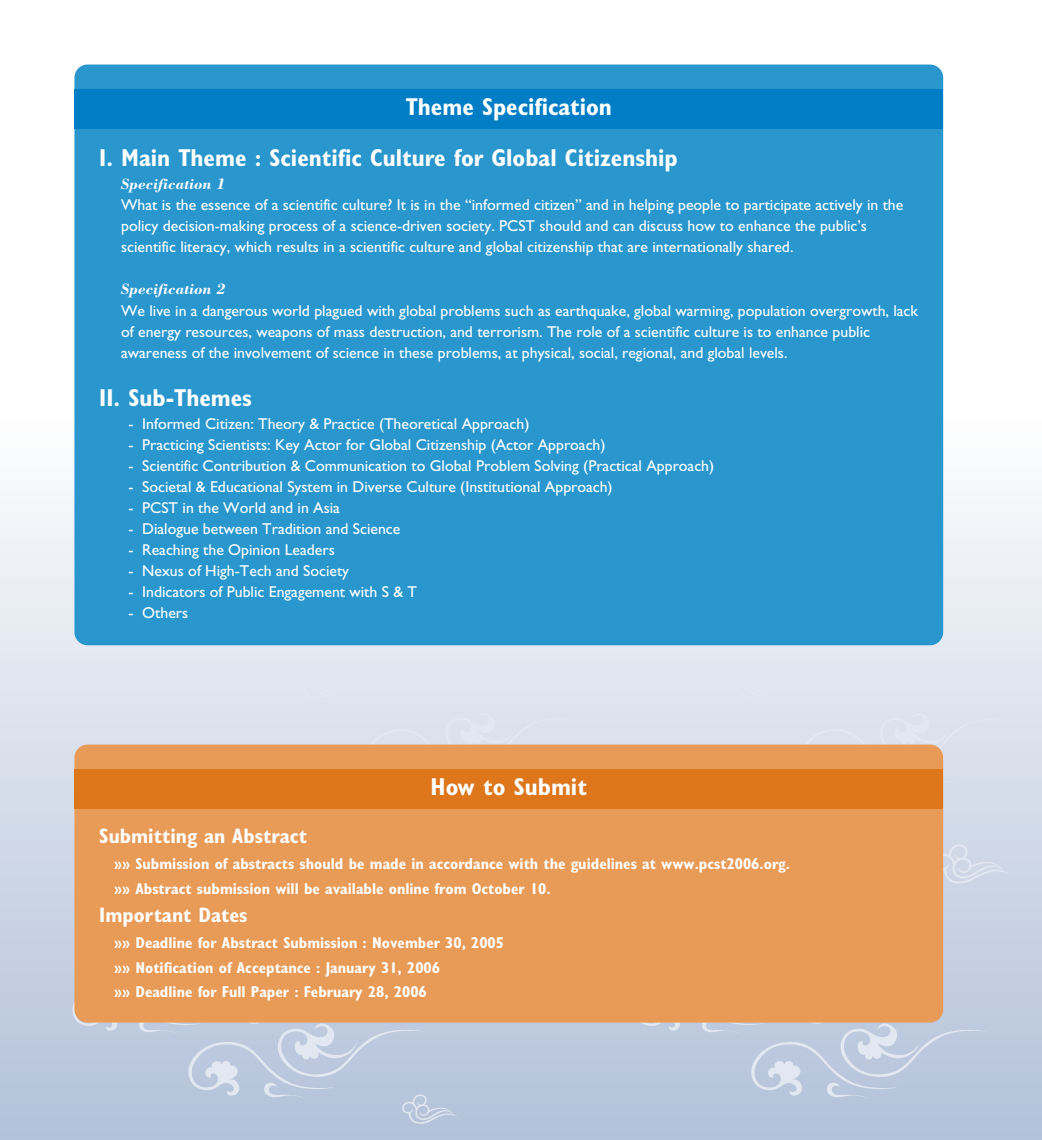
<style>
.page{position:relative;width:1042px;height:1140px;background:#fff}
.page>*{position:absolute;margin:0;border:0;box-sizing:border-box;transform-origin:0 0}
.t1{font:700 condensed 24.5px "Gill Sans";color:#fff}
.t2{font:700 condensed 21px "Gill Sans";color:#fff}
.t3{font:15.75px/21px "Gill Sans";color:#fff}
.t4{font:700 condensed 15.75px/24.5px "Gill Sans";color:#fff}
.t5{font:italic 700 15.75px "Bodoni BT";color:#fff}
</style>
<div class="page">
<div style="left:1px;top:354px;width:1040px;height:785px;background:linear-gradient(to bottom,#fff,#b3c0d8)"></div>
<div style="left:359px;top:710px;width:215px;height:34px;background:#dce3ee"></div>
<div style="left:294px;top:663px;width:67px;height:35px;background:#e1e7f0"></div>
<svg style="left:65px;top:930px;width:394px;height:193px;background:#bcc9dd"></svg>
<div style="left:794px;top:710px;width:214px;height:119px;background:#dae2ed"></div>
<svg style="left:943px;top:843px;width:67px;height:40px;background:#d1d9e7"></svg>
<div style="left:728px;top:663px;width:67px;height:35px;background:#e1e7f0"></div>
<svg style="left:628px;top:930px;width:359px;height:169px;background:#bfcade"></svg>
<div style="left:74px;top:64px;width:869px;height:581px;background:#2997cd;border-radius:13px"></div>
<div style="left:74px;top:89px;width:869px;height:40px;background:#007ec5"></div>
<div style="left:74px;top:744px;width:869px;height:278px;background:#e89a57;border-radius:13px"></div>
<div style="left:74px;top:769px;width:869px;height:40px;background:#de761b"></div>
<h1 class="t1" style="left:405px;top:98px;width:208px">Theme Specification</h1>
<h1 class="t1" style="left:99px;top:149px;width:580px">I. Main Theme : Scientific Culture for Global Citizenship</h1>
<p class="t5" style="left:121px;top:178px;width:106px">Specification 1</p>
<p class="t3" style="left:121px;top:196px;width:783px">What is the essence of a scientific culture? It is in the “informed citizen” and in helping people to participate actively in the policy decision-making process of a science-driven society. PCST should and can discuss how to enhance the public’s scientific literacy, which results in a scientific culture and global citizenship that are internationally shared.</p>
<p class="t5" style="left:121px;top:283px;width:106px">Specification 2</p>
<p class="t3" style="left:121px;top:301px;width:798px">We live in a dangerous world plagued with global problems such as earthquake, global warming, population overgrowth, lack of energy resources, weapons of mass destruction, and terrorism. The role of a scientific culture is to enhance public awareness of the involvement of science in these problems, at physical, social, regional, and global levels.</p>
<h1 class="t1" style="left:99px;top:389px;width:154px">II. Sub-Themes</h1>
<p class="t3" style="left:128px;top:415px;width:402px">- Informed Citizen: Theory &amp; Practice (Theoretical Approach)</p>
<p class="t3" style="left:128px;top:436px;width:478px">- Practicing Scientists: Key Actor for Global Citizenship (Actor Approach)</p>
<p class="t3" style="left:128px;top:457px;width:587px">- Scientific Contribution &amp; Communication to Global Problem Solving (Practical Approach)</p>
<p class="t3" style="left:128px;top:478px;width:486px">- Societal &amp; Educational System in Diverse Culture (Institutional Approach)</p>
<p class="t3" style="left:128px;top:499px;width:213px">- PCST in the World and in Asia</p>
<p class="t3" style="left:128px;top:520px;width:273px">- Dialogue between Tradition and Science</p>
<p class="t3" style="left:128px;top:541px;width:208px">- Reaching the Opinion Leaders</p>
<p class="t3" style="left:128px;top:562px;width:222px">- Nexus of High-Tech and Society</p>
<p class="t3" style="left:128px;top:583px;width:290px">- Indicators of Public Engagement with S &amp; T</p>
<p class="t3" style="left:128px;top:604px;width:61px">- Others</p>
<h1 class="t1" style="left:430px;top:778px;width:158px">How to Submit</h1>
<h2 class="t2" style="left:99px;top:828px;width:209px">Submitting an Abstract</h2>
<p class="t4" style="left:114px;top:853px;width:677px">»» Submission of abstracts should be made in accordance with the guidelines at www.pcst2006.org. »» Abstract submission will be available online from October 10.</p>
<h2 class="t2" style="left:99px;top:907px;width:150px">Important Dates</h2>
<p class="t4" style="left:114px;top:932px;width:391px">»» Deadline for Abstract Submission : November 30, 2005 »» Notification of Acceptance : January 31, 2006<br>»» Deadline for Full Paper : February 28, 2006</p>
</div>
